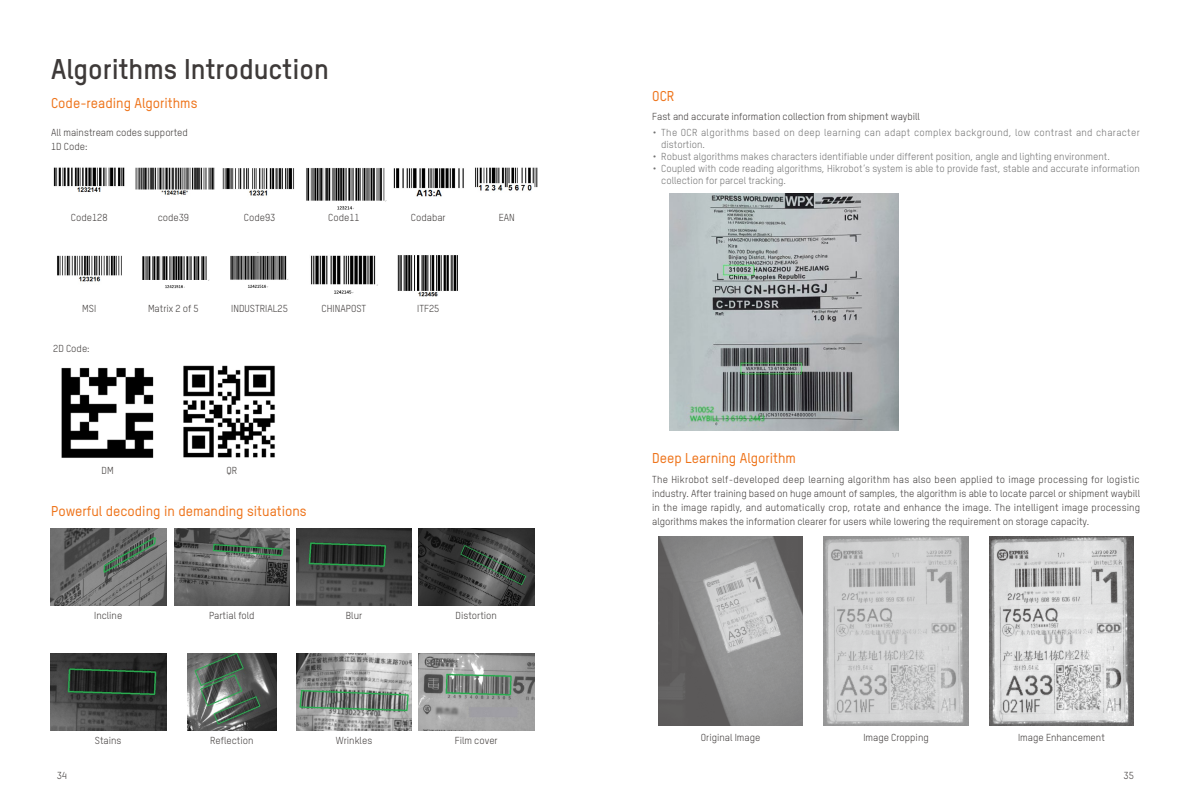
<style>
.page{position:relative;width:1191px;height:808px;background:#fff}
.page>*{position:absolute;margin:0;border:0;box-sizing:border-box;transform-origin:0 0}
.t1{font:700 28px "TSTARPRO";color:#3e3a39}
.t2{font:500 14px "TSTARPRO";color:#ee741b}
.t3{font:10px/14px "TSTARPRO";color:#3e3a39}
.t4{font:10px/12px "TSTARPRO";color:#717171}
.t5{font:10px/12px "TSTARPRO";letter-spacing:.03em;color:#717171}
</style>
<div class="page">
<img style="left:50px;top:529px;width:116px;height:76px">
<img style="left:50px;top:654px;width:116px;height:76px">
<img style="left:174px;top:529px;width:116px;height:76px">
<img style="left:187px;top:654px;width:90px;height:76px">
<img style="left:296px;top:529px;width:116px;height:76px">
<img style="left:296px;top:654px;width:116px;height:76px">
<img style="left:418px;top:529px;width:116px;height:76px">
<img style="left:418px;top:654px;width:116px;height:76px">
<img style="left:53px;top:167px;width:72px;height:25px">
<img style="left:135px;top:167px;width:80px;height:28px">
<img style="left:222px;top:168px;width:73px;height:28px">
<img style="left:306px;top:168px;width:81px;height:41px">
<img style="left:393px;top:168px;width:71px;height:29px">
<img style="left:475px;top:167px;width:63px;height:24px">
<img style="left:57px;top:255px;width:65px;height:27px">
<img style="left:142px;top:256px;width:67px;height:32px">
<img style="left:230px;top:252px;width:59px;height:36px">
<img style="left:310px;top:255px;width:68px;height:39px">
<img style="left:397px;top:255px;width:61px;height:42px">
<img style="left:61px;top:367px;width:93px;height:91px">
<img style="left:183px;top:365px;width:92px;height:93px">
<img style="left:669px;top:193px;width:230px;height:237px">
<img style="left:658px;top:537px;width:145px;height:189px">
<img style="left:823px;top:537px;width:145px;height:189px">
<img style="left:989px;top:537px;width:144px;height:189px">
<h1 class="t1" style="left:51px;top:50px;width:279px">Algorithms Introduction</h1>
<h2 class="t2" style="left:51px;top:94px;width:148px">Code-reading Algorithms</h2>
<p class="t3" style="left:51px;top:125px;width:138px">All mainstream codes supported<br>1D Code:</p>
<h2 class="t2" style="left:652px;top:87px;width:24px">OCR</h2>
<p class="t5" style="left:661px;top:126px;width:480px;text-indent:-8px">• The OCR algorithms based on deep learning can adapt complex background, low contrast and character distortion.</p>
<p class="t4" style="left:653px;top:150px;width:458px">• Robust algorithms makes characters identifiable under different position, angle and lighting environment.</p>
<p class="t4" style="left:661px;top:162px;width:480px;text-indent:-8px">• Coupled with code reading algorithms, Hikrobot’s system is able to provide fast, stable and accurate information collection for parcel tracking.</p>
<p class="t3" style="left:652px;top:109px;width:269px">Fast and accurate information collection from shipment waybill</p>
<p class="t3" style="left:71px;top:210px;width:38px">Code128</p>
<p class="t3" style="left:158px;top:210px;width:33px">code39</p>
<p class="t3" style="left:244px;top:210px;width:33px">Code93</p>
<p class="t3" style="left:328px;top:210px;width:33px">Code11</p>
<p class="t3" style="left:411px;top:210px;width:36px">Codabar</p>
<p class="t3" style="left:499px;top:210px;width:18px">EAN</p>
<p class="t3" style="left:82px;top:301px;width:16px">MSI</p>
<p class="t3" style="left:148px;top:301px;width:52px">Matrix 2 of 5</p>
<p class="t3" style="left:231px;top:301px;width:58px">INDUSTRIAL25</p>
<p class="t3" style="left:322px;top:301px;width:46px">CHINAPOST</p>
<p class="t3" style="left:417px;top:301px;width:24px">ITF25</p>
<p class="t3" style="left:53px;top:341px;width:38px">2D Code:</p>
<p class="t3" style="left:102px;top:463px;width:14px">DM</p>
<p class="t3" style="left:226px;top:463px;width:12px">QR</p>
<h2 class="t2" style="left:51px;top:501px;width:257px">Powerful decoding in demanding situations</h2>
<h2 class="t2" style="left:652px;top:448px;width:145px">Deep Learning Algorithm</h2>
<p class="t3" style="left:652px;top:472px;width:489px;text-align:justify">The Hikrobot self-developed deep learning algorithm has also been applied to image processing for logistic industry. After training based on huge amount of samples, the algorithm is able to locate parcel or shipment waybill in the image rapidly, and automatically crop, rotate and enhance the image. The intelligent image processing algorithms makes the information clearer for users while lowering the requirement on storage capacity.</p>
<p class="t3" style="left:94px;top:608px;width:30px">Incline</p>
<p class="t3" style="left:209px;top:608px;width:47px">Partial fold</p>
<p class="t3" style="left:346px;top:608px;width:18px">Blur</p>
<p class="t3" style="left:455px;top:608px;width:43px">Distortion</p>
<p class="t3" style="left:95px;top:733px;width:28px">Stains</p>
<p class="t3" style="left:210px;top:733px;width:45px">Reflection</p>
<p class="t3" style="left:336px;top:733px;width:38px">Wrinkles</p>
<p class="t3" style="left:455px;top:733px;width:44px">Film cover</p>
<p class="t3" style="left:701px;top:730px;width:61px">Original Image</p>
<p class="t3" style="left:863px;top:730px;width:67px">Image Cropping</p>
<p class="t3" style="left:1018px;top:730px;width:88px">Image Enhancement</p>
<p class="t3" style="left:57px;top:768px;width:12px">34</p>
<p class="t3" style="left:1123px;top:768px;width:12px">35</p>
</div>
